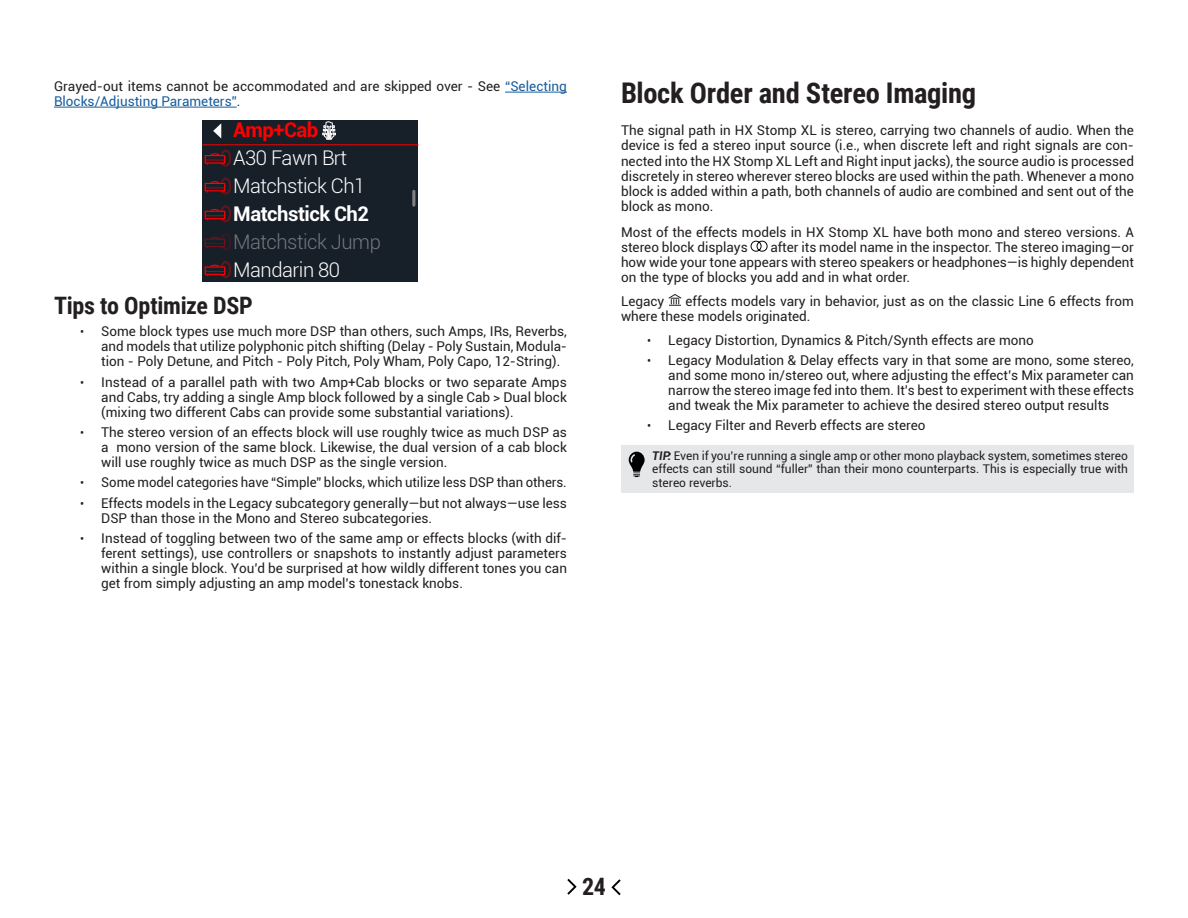
<style>
.page{position:relative;width:1188px;height:918px;background:#fff}
.page>*{position:absolute;margin:0;border:0;box-sizing:border-box;transform-origin:0 0}
._02_Large_Section_Header{font:700 28.5px "Roboto Condensed";letter-spacing:-.01em;color:#231f20}
._03_Small_Section_Header{font:700 24px "Roboto Condensed";letter-spacing:-.01em;color:#231f20}
.t1{font:300 20.25px/28px "Roboto";letter-spacing:-.025em;color:#fff}
.t2{font:300 20.25px "Roboto";letter-spacing:-.025em;color:rgb(255 255 255/.4)}
.t3{font:700 20.25px "Roboto";letter-spacing:-.025em;color:#fff}
.t4{font:700 20.25px "Roboto";letter-spacing:-.025em;color:#f00}
.Body{font:13.5px/15px "Roboto";color:#231f20;text-align:justify}
.Notez_Nested{font:12px/13.5px "Roboto";color:#231f20;text-align:justify}
.s1{color:#175d9e}
.s2{font-size:12px}
.s3{font-weight:700;font-style:italic}
</style>
<div class="page">
<svg style="left:567px;top:879px;width:10px;height:16px"></svg>
<svg style="left:611px;top:879px;width:10px;height:16px"></svg>
<hr style="left:505px;top:92px;width:62px;height:1px;background:#175d9e">
<hr style="left:54px;top:107px;width:183px;height:1px;background:#175d9e">
<div style="left:202px;top:120px;width:216px;height:162px;background:#171f29"></div>
<hr style="left:202px;top:144px;width:216px;height:1px;background:#f00">
<hr style="left:412px;top:191px;width:3px;height:14px;background:#808080">
<svg style="left:213px;top:123px;width:8px;height:15px"></svg>
<div style="left:220px;top:150px;width:11px;height:17px;border:1px solid #f00;border-radius:50%"></div>
<div style="left:221px;top:151px;width:9px;height:14px;border:1px solid #f00;border-radius:50%"></div>
<svg style="left:205px;top:153px;width:20px;height:12px"></svg>
<div style="left:220px;top:178px;width:11px;height:16px;border:1px solid #f00;border-radius:50%"></div>
<div style="left:221px;top:179px;width:9px;height:14px;border:1px solid #f00;border-radius:50%"></div>
<svg style="left:205px;top:181px;width:20px;height:11px"></svg>
<div style="left:220px;top:205px;width:11px;height:17px;border:1px solid #f00;border-radius:50%"></div>
<div style="left:221px;top:207px;width:9px;height:14px;border:1px solid #f00;border-radius:50%"></div>
<svg style="left:205px;top:209px;width:20px;height:11px"></svg>
<div style="left:220px;top:233px;width:11px;height:17px;border:1px solid #f00;border-radius:50%"></div>
<div style="left:221px;top:235px;width:9px;height:14px;border:1px solid #f00;border-radius:50%"></div>
<svg style="left:205px;top:237px;width:20px;height:11px"></svg>
<div style="left:220px;top:261px;width:11px;height:17px;border:1px solid #f00;border-radius:50%"></div>
<div style="left:221px;top:262px;width:9px;height:15px;border:1px solid #f00;border-radius:50%"></div>
<svg style="left:205px;top:265px;width:20px;height:11px"></svg>
<svg style="left:322px;top:122px;width:14px;height:18px"></svg>
<svg style="left:751px;top:241px;width:16px;height:11px"></svg>
<svg style="left:669px;top:294px;width:12px;height:12px"></svg>
<div style="left:621px;top:445px;width:513px;height:48px;background:#e6e7e9"></div>
<p class="Body" style="left:54px;top:78px;width:514px">Grayed-out items cannot be accommodated and are skipped over - See <span class="s1">“Selecting<br>Blocks/Adjusting Parameters”</span>.</p>
<p class="t4" style="left:233px;top:115px;width:86px">Amp+Cab</p>
<h3 class="t1" style="left:233px;top:143px;width:134px">A30 Fawn Brt<br>Matchstick Ch1</h3>
<h3 class="t3" style="left:233px;top:199px;width:137px">Matchstick Ch2</h3>
<h3 class="t2" style="left:233px;top:228px;width:149px">Matchstick Jump</h3>
<p class="t1" style="left:233px;top:255px;width:108px">Mandarin 80</p>
<p class="_03_Small_Section_Header" style="left:54px;top:289px;width:200px">Tips to Optimize DSP</p>
<p class="Body" style="left:101px;top:323px;width:467px;text-indent:-21px"><span class="s2">•</span> Some block types use much more DSP than others, such Amps, IRs, Reverbs, and models that utilize polyphonic pitch shifting (Delay - Poly Sustain, Modula&shy;tion - Poly Detune, and Pitch - Poly Pitch, Poly Wham, Poly Capo, 12-String).</p>
<p class="Body" style="left:101px;top:374px;width:467px;text-indent:-21px"><span class="s2">•</span> Instead of a parallel path with two Amp+Cab blocks or two separate Amps and Cabs, try adding a single Amp block followed by a single Cab &gt; Dual block (mixing two different Cabs can provide some substantial variations).</p>
<p class="Body" style="left:101px;top:424px;width:467px;text-indent:-21px"><span class="s2">•</span> The stereo version of an effects block will use roughly twice as much DSP as a mono version of the same block. Likewise, the dual version of a cab block will use roughly twice as much DSP as the single version.</p>
<p class="Body" style="left:80px;top:475px;width:488px"><span class="s2">•</span> Some model categories have “Simple” blocks, which utilize less DSP than others.</p>
<p class="Body" style="left:101px;top:495px;width:467px;text-indent:-21px"><span class="s2">•</span> Effects models in the Legacy subcategory generally—but not always—use less<br>DSP than those in the Mono and Stereo subcategories.</p>
<p class="Body" style="left:101px;top:530px;width:467px;text-indent:-21px"><span class="s2">•</span> Instead of toggling between two of the same amp or effects blocks (with dif&shy;ferent settings), use controllers or snapshots to instantly adjust parameters within a single block. You’d be surprised at how wildly different tones you can get from simply adjusting an amp model’s tonestack knobs.</p>
<p class="_02_Large_Section_Header" style="left:621px;top:73px;width:357px">Block Order and Stereo Imaging</p>
<p class="Body" style="left:621px;top:122px;width:515px">The signal path in HX Stomp XL is stereo, carrying two channels of audio. When the device is fed a stereo input source (i.e., when discrete left and right signals are con-</p>
<p class="Body" style="left:621px;top:153px;width:515px">nected into the HX Stomp XL Left and Right input jacks), the source audio is processed discretely in stereo wherever stereo blocks are used within the path. Whenever a mono block is added within a path, both channels of audio are combined and sent out of the block as mono.</p>
<p class="Body" style="left:621px;top:224px;width:515px">Most of the effects models in HX Stomp XL have both mono and stereo versions. A stereo block displays</p>
<p class="Body" style="left:621px;top:239px;width:515px;text-indent:149px">after its model name in the inspector. The stereo imaging—or how wide your tone appears with stereo speakers or headphones—is highly dependent on the type of blocks you add and in what order.</p>
<p class="Body" style="left:621px;top:293px;width:45px">Legacy</p>
<p class="Body" style="left:621px;top:293px;width:514px;text-indent:65px">effects models vary in behavior, just as on the classic Line 6 effects from where these models originated.</p>
<p class="Body" style="left:647px;top:332px;width:388px"><span class="s2">•</span> Legacy Distortion, Dynamics &amp; Pitch/Synth effects are mono</p>
<p class="Body" style="left:668px;top:352px;width:467px;text-indent:-21px"><span class="s2">•</span> Legacy Modulation &amp; Delay effects vary in that some are mono, some stereo, and some mono in/stereo out, where adjusting the effect’s Mix parameter can narrow the stereo image fed into them. It’s best to experiment with these effects and tweak the Mix parameter to achieve the desired stereo output results</p>
<p class="Body" style="left:647px;top:418px;width:280px"><span class="s2">•</span> Legacy Filter and Reverb effects are stereo</p>
<p class="Notez_Nested" style="left:652px;top:448px;width:477px"><span class="s3">TIP:</span> Even if you’re running a single amp or other mono playback system, sometimes stereo effects can still sound “fuller” than their mono counterparts. This is especially true with stereo reverbs.</p>
<h2 class="_03_Small_Section_Header" style="left:582px;top:870px;width:25px">24</h2>
</div>
